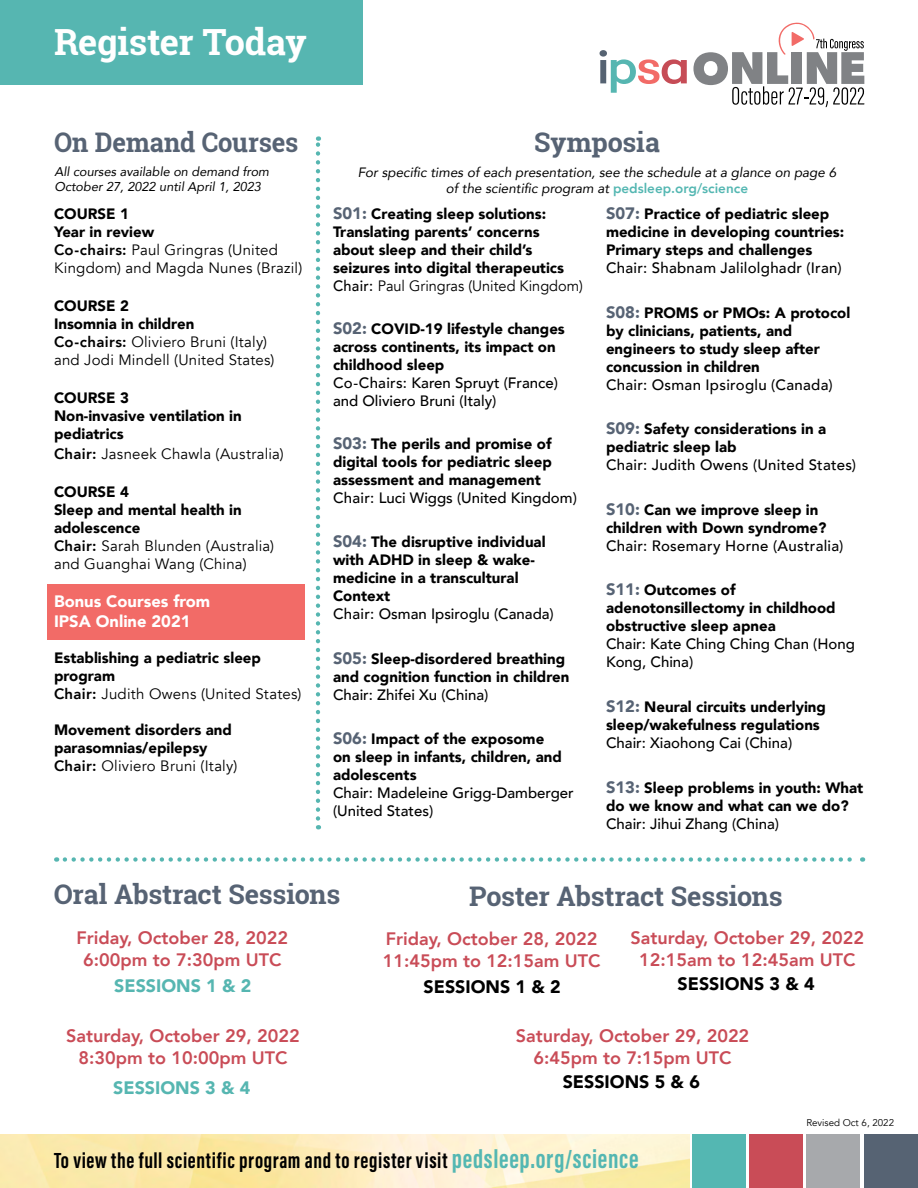
<style>
.page{position:relative;width:918px;height:1188px;background:#fff}
.page>*{position:absolute;margin:0;border:0;box-sizing:border-box;transform-origin:0 0}
.t1{font:700 36px "Roboto Slab";letter-spacing:-.01em;color:#fff}
.t2{font:700 27px "Roboto Slab";letter-spacing:-.01em;color:#576374}
.t3{font:700 27px "Roboto Slab";letter-spacing:-.01em;color:#576374;scale:.95 1}
.t4{font:700 22.5px "Acumin Pro Extra Cond";letter-spacing:.03em;color:#000}
.t5{font:800 18px/21.6px "Avenir";color:#c94c57;text-align:center}
.t6{font:900 18px "Avenir";color:#000}
.t7{font:900 18px "Avenir";color:#56b6b1}
.t8{font:900 16.5px/19.8px "Avenir";color:#fff}
.t9{font:900 15px/18px "Avenir";color:#000}
.t10{font:15px/18px "Avenir";letter-spacing:.015em;color:#000}
.t11{font:500 15px/18px "Avenir";color:#000}
.t12{font:500 15px "Avenir";letter-spacing:.02em;color:#000}
.t13{font:italic 13.5px/16.2px "Avenir";color:#000;text-align:center}
.t14{font:italic 12.75px/15.3px "Avenir";color:#000}
.t15{font:9.75px "Avenir";color:#000}
.s1{font-weight:800;font-style:normal;color:#54b7b2}
.s2{font-weight:900}
.s3{font-weight:800}
.s4{font-weight:400}
.s5{font-size:16.5px;color:#576374}
.s6{font-weight:500}
.s7{font-size:27px;color:#54b7b2}
</style>
<div class="page">
<div style="left:47px;top:584px;width:258px;height:56px;background:#f26b67"></div>
<img style="left:0;top:1134px;width:689px;height:54px">
<div style="left:692px;top:1134px;width:54px;height:54px;background:#54b7b2"></div>
<div style="left:864px;top:1134px;width:54px;height:54px;background:#566373"></div>
<div style="left:750px;top:1134px;width:53px;height:54px;background:#c94c57"></div>
<div style="left:807px;top:1134px;width:53px;height:54px;background:#a7a9ac"></div>
<div style="left:0;top:0;width:363px;height:84px;background:#56b6b1"></div>
<svg style="left:316px;top:136px;width:4px;height:683px"></svg>
<svg style="left:65px;top:857px;width:798px;height:5px"></svg>
<svg style="left:600px;top:50px;width:87px;height:43px"></svg>
<svg style="left:693px;top:23px;width:171px;height:84px"></svg>
<h1 class="t1" style="left:54px;top:17px;width:254px">Register Today</h1>
<h2 class="t3" style="left:54px;top:124px;width:259px">On Demand Courses</h2>
<h2 class="t2" style="left:534px;top:124px;width:127px">Symposia</h2>
<p class="t14" style="left:54px;top:164px;width:216px">All courses available on demand from<br>October 27, 2022 until April 1, 2023</p>
<p class="t13" style="left:358px;top:164px;width:480px">For specific times of each presentation, see the schedule at a glance on page 6 of the scientific program at <span class="s1">pedsleep.org/science</span></p>
<p class="t10" style="left:54px;top:205px;width:250px"><span class="s2">COURSE 1<br>Year in review<br></span><span class="s3">Co-chairs:</span> Paul Gringras (United<br>Kingdom) and Magda Nunes (Brazil)</p>
<p class="t10" style="left:54px;top:297px;width:222px"><span class="s2">COURSE 2<br>Insomnia in children<br></span><span class="s3">Co-chairs:</span> Oliviero Bruni (Italy) and Jodi Mindell (United States)</p>
<p class="t9" style="left:54px;top:389px;width:189px">COURSE 3<br>Non-invasive ventilation in pediatrics</p>
<p class="t10" style="left:54px;top:445px;width:231px"><span class="s3">Chair:</span> Jasneek Chawla (Australia)</p>
<p class="t10" style="left:54px;top:483px;width:222px"><span class="s2">COURSE 4<br>Sleep and mental health in adolescence<br></span><span class="s3">Chair:</span> Sarah Blunden (Australia) and Guanghai Wang (China)</p>
<p class="t8" style="left:54px;top:591px;width:158px">Bonus Courses from<br>IPSA Online 2021</p>
<p class="t9" style="left:54px;top:648px;width:249px">Establishing a pediatric sleep program<br><span class="s3">Chair:</span> <span class="s4">Judith Owens (United States)</span></p>
<p class="t9" style="left:54px;top:720px;width:185px">Movement disorders and parasomnias/epilepsy<br><span class="s3">Chair:</span> <span class="s4">Oliviero Bruni (Italy)</span></p>
<p class="t9" style="left:333px;top:205px;width:251px"><span class="s5">S01:</span> Creating sleep solutions:<br>Translating parents’ concerns about sleep and their child’s seizures into digital therapeutics <span class="s6">Chair:</span> <span class="s4">Paul Gringras (United Kingdom)</span></p>
<p class="t9" style="left:333px;top:319px;width:233px"><span class="s5">S02:</span> COVID-19 lifestyle changes across continents, its impact on childhood sleep</p>
<p class="t11" style="left:333px;top:373px;width:226px">Co-Chairs: Karen Spruyt (France) and Oliviero Bruni (Italy)</p>
<p class="t9" style="left:333px;top:434px;width:220px;text-align:justify"><span class="s5">S03:</span> The perils and promise of digital tools for pediatric sleep assessment and management</p>
<p class="t11" style="left:333px;top:488px;width:245px">Chair: Luci Wiggs (United Kingdom)</p>
<p class="t9" style="left:333px;top:533px;width:214px"><span class="s5">S04:</span> The disruptive individual with ADHD in sleep &amp; wake&shy;medicine in a transcultural<br>Context</p>
<p class="t11" style="left:333px;top:604px;width:222px">Chair: Osman Ipsiroglu (Canada)</p>
<p class="t9" style="left:333px;top:649px;width:238px"><span class="s5">S05:</span> Sleep-disordered breathing and cognition function in children</p>
<p class="t11" style="left:333px;top:685px;width:157px">Chair: Zhifei Xu (China)</p>
<p class="t9" style="left:333px;top:730px;width:230px"><span class="s5">S06:</span> Impact of the exposome on sleep in infants, children, and adolescents</p>
<p class="t11" style="left:333px;top:783px;width:242px">Chair: Madeleine Grigg-Damberger (United States)</p>
<p class="t9" style="left:606px;top:205px;width:240px"><span class="s5">S07:</span> Practice of pediatric sleep medicine in developing countries:<br>Primary steps and challenges</p>
<p class="t12" style="left:606px;top:255px;width:237px">Chair: Shabnam Jalilolghadr (Iran)</p>
<p class="t9" style="left:606px;top:303px;width:246px"><span class="s5">S08:</span> PROMS or PMOs: A protocol by clinicians, patients, and engineers to study sleep after concussion in children</p>
<p class="t12" style="left:606px;top:372px;width:228px">Chair: Osman Ipsiroglu (Canada)</p>
<p class="t9" style="left:606px;top:420px;width:222px"><span class="s5">S09:</span> Safety considerations in a pediatric sleep lab</p>
<p class="t12" style="left:606px;top:452px;width:252px">Chair: Judith Owens (United States)</p>
<p class="t9" style="left:606px;top:500px;width:222px"><span class="s5">S10:</span> Can we improve sleep in children with Down syndrome?</p>
<p class="t12" style="left:606px;top:533px;width:239px">Chair: Rosemary Horne (Australia)</p>
<p class="t9" style="left:606px;top:581px;width:231px"><span class="s5">S11:</span> Outcomes of adenotonsillectomy in childhood obstructive sleep apnea</p>
<p class="t11" style="left:606px;top:634px;width:250px">Chair: Kate Ching Ching Chan (Hong<br>Kong, China)</p>
<p class="t9" style="left:606px;top:697px;width:222px"><span class="s5">S12:</span> Neural circuits underlying sleep/wakefulness regulations</p>
<p class="t11" style="left:606px;top:733px;width:188px">Chair: Xiaohong Cai (China)</p>
<p class="t9" style="left:606px;top:778px;width:259px"><span class="s5">S13:</span> Sleep problems in youth: What do we know and what can we do?</p>
<p class="t11" style="left:606px;top:814px;width:175px">Chair: Jihui Zhang (China)</p>
<h2 class="t2" style="left:54px;top:876px;width:288px">Oral Abstract Sessions</h2>
<p class="t5" style="left:77px;top:927px;width:213px">Friday, October 28, 2022<br>6:00pm to 7:30pm UTC</p>
<p class="t7" style="left:114px;top:971px;width:139px">SESSIONS 1 &amp; 2</p>
<p class="t5" style="left:66px;top:1025px;width:235px">Saturday, October 29, 2022<br>8:30pm to 10:00pm UTC</p>
<p class="t7" style="left:113px;top:1072px;width:139px">SESSIONS 3 &amp; 4</p>
<h2 class="t2" style="left:469px;top:878px;width:315px">Poster Abstract Sessions</h2>
<p class="t5" style="left:383px;top:928px;width:219px;text-align:left">Friday, October 28, 2022<br>11:45pm to 12:15am UTC</p>
<p class="t6" style="left:424px;top:971px;width:139px">SESSIONS 1 &amp; 2</p>
<p class="t5" style="left:631px;top:927px;width:235px">Saturday, October 29, 2022<br>12:15am to 12:45am UTC</p>
<p class="t6" style="left:678px;top:968px;width:139px">SESSIONS 3 &amp; 4</p>
<p class="t5" style="left:516px;top:1025px;width:235px">Saturday, October 29, 2022<br>6:45pm to 7:15pm UTC</p>
<p class="t6" style="left:563px;top:1066px;width:139px">SESSIONS 5 &amp; 6</p>
<p class="t15" style="left:806px;top:1117px;width:89px">Revised Oct 6, 2022</p>
<h3 class="t4" style="left:54px;top:1147px;width:586px">To view the full scientific program and to register visit <span class="s7">pedsleep.org/science</span></h3>
</div>
